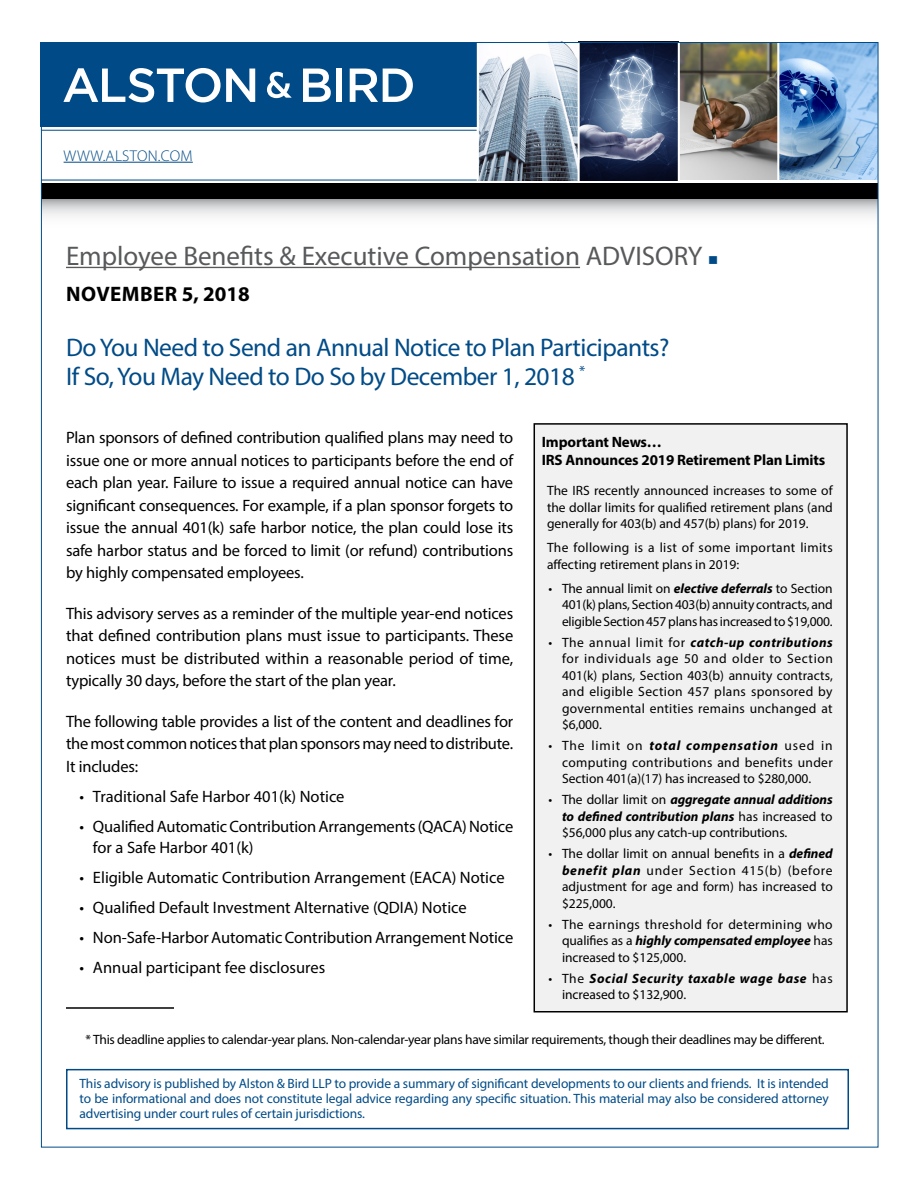
<style>
.page{position:relative;width:918px;height:1188px;background:#fff}
.page>*{position:absolute;margin:0;border:0;box-sizing:border-box;transform-origin:0 0}
.t1{font:27px "Myriad Pro";color:#58595b}
.t2{font:25.5px/28.5px "Myriad Pro";letter-spacing:-.02em;color:#004b87}
.t3{font:700 21px "Myriad Pro";letter-spacing:.02em;color:#000}
.t4{font:16.5px/22.5px "Myriad Pro";letter-spacing:-.005em;color:#000;text-align:justify}
.t5{font:300 15.6px "Myriad Pro";letter-spacing:.02em;color:#004b87}
.t6{font:700 15px/18px "Myriad Pro";letter-spacing:-.01em;color:#000}
.t7{font:13.5px/16.5px "Myriad Pro";letter-spacing:-.005em;color:#000;text-align:justify}
.t8{font:13.5px/15px "Myriad Pro";letter-spacing:-.01em;color:#004b87;text-align:justify}
.t9{font:13.5px/16.5px "Myriad Pro";letter-spacing:.025em;color:#000}
.t10{font:italic 700 13.5px/16.5px "Myriad Pro";letter-spacing:.04em;color:#000}
.s1{color:#004b87}
.s2{font-weight:700;font-style:italic}
.s3{font-weight:400;font-style:normal}
</style>
<div class="page">
<svg style="left:43px;top:199px;width:833px;height:17px"></svg>
<div style="left:40px;top:42px;width:836px;height:85px;background:#004b87"></div>
<hr style="left:41px;top:130px;width:436px;height:1px;background:#004b87">
<hr style="left:41px;top:180px;width:436px;height:1px;background:#004b87">
<div style="left:41px;top:183px;width:837px;height:16px;background:#000"></div>
<img style="left:479px;top:44px;width:397px;height:136px">
<hr style="left:578px;top:42px;width:2px;height:139px;background:#fff">
<hr style="left:678px;top:42px;width:2px;height:139px;background:#fff">
<hr style="left:777px;top:42px;width:2px;height:139px;background:#fff">
<hr style="left:477px;top:41px;width:2px;height:139px;background:#fff">
<svg style="left:63px;top:68px;width:192px;height:35px"></svg>
<svg style="left:267px;top:72px;width:25px;height:26px"></svg>
<svg style="left:303px;top:69px;width:28px;height:33px"></svg>
<div style="left:336px;top:69px;width:6px;height:33px;background:#fff"></div>
<svg style="left:350px;top:69px;width:63px;height:33px"></svg>
<hr style="left:64px;top:162px;width:129px;height:1px;background:#004b87">
<div style="left:66px;top:1069px;width:783px;height:60px;border:2px solid #004b87"></div>
<hr style="left:66px;top:267px;width:514px;height:1px;background:#58595b">
<hr style="left:66px;top:1007px;width:108px;height:2px;background:#000">
<div style="left:534px;top:424px;width:313px;height:588px;background:#f1f1f2"></div>
<div style="left:534px;top:423px;width:314px;height:589px;border:2px solid #000"></div>
<p class="t5" style="left:64px;top:146px;width:131px">WWW.ALSTON.COM</p>
<h1 class="t1" style="left:66px;top:239px;width:654px">Employee Benefits &amp; Executive Compensation ADVISORY <span class="s1">■</span></h1>
<h3 class="t3" style="left:66px;top:280px;width:185px">NOVEMBER 5, 2018</h3>
<h2 class="t2" style="left:66px;top:333px;width:605px">Do You Need to Send an Annual Notice to Plan Participants?<br>If So, You May Need to Do So by December 1, 2018 <sup>*</sup></h2>
<p class="t4" style="left:66px;top:426px;width:449px">Plan sponsors of defined contribution qualified plans may need to issue one or more annual notices to participants before the end of each plan year. Failure to issue a required annual notice can have significant consequences. For example, if a plan sponsor forgets to issue the annual 401(k) safe harbor notice, the plan could lose its safe harbor status and be forced to limit (or refund) contributions by highly compensated employees.</p>
<p class="t4" style="left:66px;top:602px;width:449px">This advisory serves as a reminder of the multiple year-end notices that defined contribution plans must issue to participants. These notices must be distributed within a reasonable period of time, typically 30 days, before the start of the plan year.</p>
<p class="t4" style="left:66px;top:710px;width:449px">The following table provides a list of the content and deadlines for the most common notices that plan sponsors may need to distribute.<br>It includes:</p>
<p class="t4" style="left:79px;top:785px;width:267px">• Traditional Safe Harbor 401(k) Notice</p>
<p class="t4" style="left:93px;top:816px;width:422px;line-height:21px;text-indent:-13px">• Qualified Automatic Contribution Arrangements (QACA) Notice for a Safe Harbor 401(k)</p>
<p class="t4" style="left:79px;top:866px;width:427px">• Eligible Automatic Contribution Arrangement (EACA) Notice</p>
<p class="t4" style="left:79px;top:896px;width:389px">• Qualified Default Investment Alternative (QDIA) Notice</p>
<p class="t4" style="left:79px;top:926px;width:435px">• Non-Safe-Harbor Automatic Contribution Arrangement Notice</p>
<p class="t4" style="left:79px;top:956px;width:247px">• Annual participant fee disclosures</p>
<p class="t6" style="left:542px;top:433px;width:285px">Important News…<br>IRS Announces 2019 Retirement Plan Limits</p>
<p class="t7" style="left:547px;top:482px;width:287px">The IRS recently announced increases to some of the dollar limits for qualified retirement plans (and generally for 403(b) and 457(b) plans) for 2019.</p>
<p class="t9" style="left:547px;top:539px;width:287px">The following is a list of some important limits affecting retirement plans in 2019:</p>
<p class="t7" style="left:562px;top:580px;width:272px;text-indent:-14px">• The annual limit on <span class="s2">elective deferrals</span> to Section 401(k) plans, Section 403(b) annuity contracts, and eligible Section 457 plans has increased to $19,000.</p>
<p class="t7" style="left:562px;top:634px;width:272px;text-indent:-14px">• The annual limit for <span class="s2">catch-up contributions </span>for individuals age 50 and older to Section 401(k) plans, Section 403(b) annuity contracts, and eligible Section 457 plans sponsored by governmental entities remains unchanged at $6,000.</p>
<p class="t7" style="left:562px;top:737px;width:272px;text-indent:-14px">• The limit on <span class="s2">total compensation</span> used in computing contributions and benefits under Section 401(a)(17) has increased to $280,000.</p>
<p class="t7" style="left:562px;top:791px;width:272px;text-indent:-14px">• The dollar limit on <span class="s2">aggregate annual additions to defined contribution plans</span> has increased to $56,000 plus any catch-up contributions.</p>
<p class="t7" style="left:562px;top:845px;width:272px;text-indent:-14px">• The dollar limit on annual benefits in a <span class="s2">defined benefit plan</span> under Section 415(b) (before adjustment for age and form) has increased to $225,000.</p>
<p class="t7" style="left:562px;top:916px;width:272px;text-indent:-14px">• The earnings threshold for determining who qualifies as a <span class="s2">highly compensated employee</span> has increased to $125,000.</p>
<p class="t10" style="left:562px;top:970px;width:272px;text-indent:-14px"><span class="s3">• The</span> Social Security taxable wage base <span class="s3">has increased to $132,900.</span></p>
<p class="t7" style="left:86px;top:1031px;width:741px">* This deadline applies to calendar-year plans. Non-calendar-year plans have similar requirements, though their deadlines may be different.</p>
<p class="t8" style="left:80px;top:1076px;width:751px">This advisory is published by Alston &amp; Bird LLP to provide a summary of significant developments to our clients and friends. It is intended to be informational and does not constitute legal advice regarding any specific situation. This material may also be considered attorney advertising under court rules of certain jurisdictions.</p>
</div>
